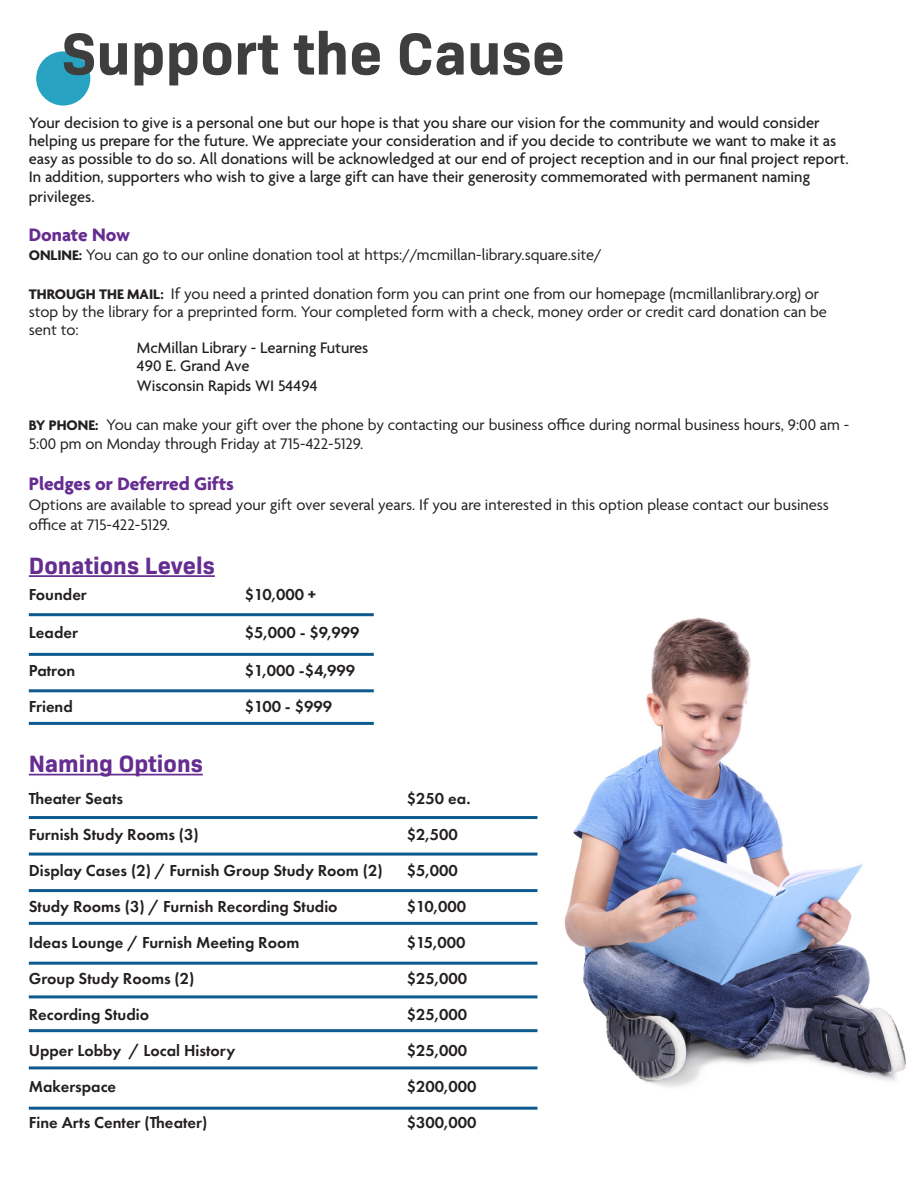
<style>
.page{position:relative;width:918px;height:1188px;background:#fff}
.page>*{position:absolute;margin:0;border:0;box-sizing:border-box;transform-origin:0 0}
.t1{font:700 60px "Bio Sans";color:#3e3e3f}
.Text_Bold{font:700 24px "Bio Sans";color:#662d91}
.t2{font:700 19.5px "Agenda";color:#662d91}
.t3{font:16.5px/18px "Agenda";color:#231f20}
.t4{font:500 16.5px/18px "Agenda";color:#231f20}
.Text_3{font:600 16.5px "Futura PT";color:#231f20}
.s1{font-weight:700;font-size:15px}
</style>
<div class="page">
<div style="left:36px;top:51px;width:54px;height:55px;background:#28a2c1;border-radius:50%"></div>
<img style="left:564px;top:618px;width:342px;height:469px">
<hr style="left:29px;top:816px;width:508px;height:3px;background:#0e598e">
<hr style="left:29px;top:853px;width:508px;height:3px;background:#0e598e">
<hr style="left:29px;top:774px;width:174px;height:1px;background:#662d91">
<hr style="left:29px;top:889px;width:508px;height:3px;background:#0e598e">
<hr style="left:29px;top:922px;width:508px;height:3px;background:#0e598e">
<hr style="left:29px;top:962px;width:508px;height:3px;background:#0e598e">
<hr style="left:29px;top:995px;width:508px;height:3px;background:#0e598e">
<hr style="left:29px;top:1029px;width:508px;height:3px;background:#0e598e">
<hr style="left:29px;top:1066px;width:508px;height:3px;background:#0e598e">
<hr style="left:29px;top:1107px;width:508px;height:3px;background:#0e598e">
<hr style="left:29px;top:575px;width:186px;height:2px;background:#662d91">
<hr style="left:29px;top:613px;width:345px;height:3px;background:#0e598e">
<hr style="left:29px;top:653px;width:345px;height:3px;background:#0e598e">
<hr style="left:29px;top:689px;width:345px;height:3px;background:#0e598e">
<hr style="left:29px;top:722px;width:345px;height:3px;background:#0e598e">
<p class="t1" style="left:62px;top:8px;width:504px">Support the Cause</p>
<p class="t4" style="left:29px;top:115px;width:821px">Your decision to give is a personal one but our hope is that you share our vision for the community and would consider helping us prepare for the future. We appreciate your consideration and if you decide to contribute we want to make it as easy as possible to do so. All donations will be acknowledged at our end of project reception and in our final project report.<br>In addition, supporters who wish to give a large gift can have their generosity commemorated with permanent naming</p>
<p class="t4" style="left:29px;top:189px;width:67px">privileges.</p>
<p class="t2" style="left:29px;top:224px;width:103px">Donate Now</p>
<p class="t3" style="left:29px;top:247px;width:575px"><span class="s1">ONLINE:</span> You can go to our online donation tool at https://mcmillan-library.square.site/</p>
<p class="t3" style="left:29px;top:286px;width:800px"><span class="s1">THROUGH THE MAIL:</span> If you need a printed donation form you can print one from our homepage (mcmillanlibrary.org) or stop by the library for a preprinted form. Your completed form with a check, money order or credit card donation can be sent to:</p>
<p class="t4" style="left:137px;top:340px;width:233px">McMillan Library - Learning Futures</p>
<p class="t4" style="left:137px;top:358px;width:114px">490 E. Grand Ave</p>
<p class="t4" style="left:137px;top:378px;width:183px">Wisconsin Rapids WI 54494</p>
<p class="t3" style="left:29px;top:416px;width:822px;line-height:19.5px"><span class="s1">BY PHONE:</span> You can make your gift over the phone by contacting our business office during normal business hours, 9:00 am -<br>5:00 pm on Monday through Friday at 715-422-5129.</p>
<p class="t2" style="left:29px;top:474px;width:207px">Pledges or Deferred Gifts</p>
<p class="t3" style="left:29px;top:496px;width:802px;line-height:19.8px">Options are available to spread your gift over several years. If you are interested in this option please contact our business office at 715-422-5129.</p>
<p class="Text_Bold" style="left:29px;top:547px;width:188px">Donations Levels</p>
<p class="Text_3" style="left:29px;top:584px;width:60px">Founder</p>
<p class="Text_3" style="left:245px;top:584px;width:73px">$10,000 +</p>
<p class="Text_3" style="left:29px;top:622px;width:51px">Leader</p>
<p class="Text_3" style="left:245px;top:622px;width:116px">$5,000 - $9,999</p>
<p class="Text_3" style="left:29px;top:660px;width:48px">Patron</p>
<p class="Text_3" style="left:245px;top:660px;width:112px">$1,000 -$4,999</p>
<p class="Text_3" style="left:29px;top:696px;width:46px">Friend</p>
<p class="Text_3" style="left:245px;top:696px;width:89px">$100 - $999</p>
<p class="Text_Bold" style="left:29px;top:745px;width:176px">Naming Options</p>
<p class="Text_3" style="left:29px;top:788px;width:96px">Theater Seats</p>
<p class="Text_3" style="left:407px;top:788px;width:65px">$250 ea.</p>
<p class="Text_3" style="left:29px;top:824px;width:172px">Furnish Study Rooms (3)</p>
<p class="Text_3" style="left:407px;top:824px;width:53px">$2,500</p>
<p class="Text_3" style="left:29px;top:860px;width:355px">Display Cases (2) / Furnish Group Study Room (2)</p>
<p class="Text_3" style="left:407px;top:860px;width:53px">$5,000</p>
<p class="Text_3" style="left:29px;top:896px;width:310px">Study Rooms (3) / Furnish Recording Studio</p>
<p class="Text_3" style="left:407px;top:896px;width:61px">$10,000</p>
<p class="Text_3" style="left:29px;top:932px;width:272px">Ideas Lounge / Furnish Meeting Room</p>
<p class="Text_3" style="left:407px;top:932px;width:60px">$15,000</p>
<p class="Text_3" style="left:29px;top:968px;width:167px">Group Study Rooms (2)</p>
<p class="Text_3" style="left:407px;top:968px;width:62px">$25,000</p>
<p class="Text_3" style="left:29px;top:1004px;width:122px">Recording Studio</p>
<p class="Text_3" style="left:407px;top:1004px;width:62px">$25,000</p>
<p class="Text_3" style="left:29px;top:1040px;width:208px">Upper Lobby / Local History</p>
<p class="Text_3" style="left:407px;top:1040px;width:62px">$25,000</p>
<p class="Text_3" style="left:29px;top:1076px;width:89px">Makerspace</p>
<p class="Text_3" style="left:407px;top:1076px;width:71px">$200,000</p>
<p class="Text_3" style="left:29px;top:1112px;width:180px">Fine Arts Center (Theater)</p>
<p class="Text_3" style="left:407px;top:1112px;width:71px">$300,000</p>
</div>
